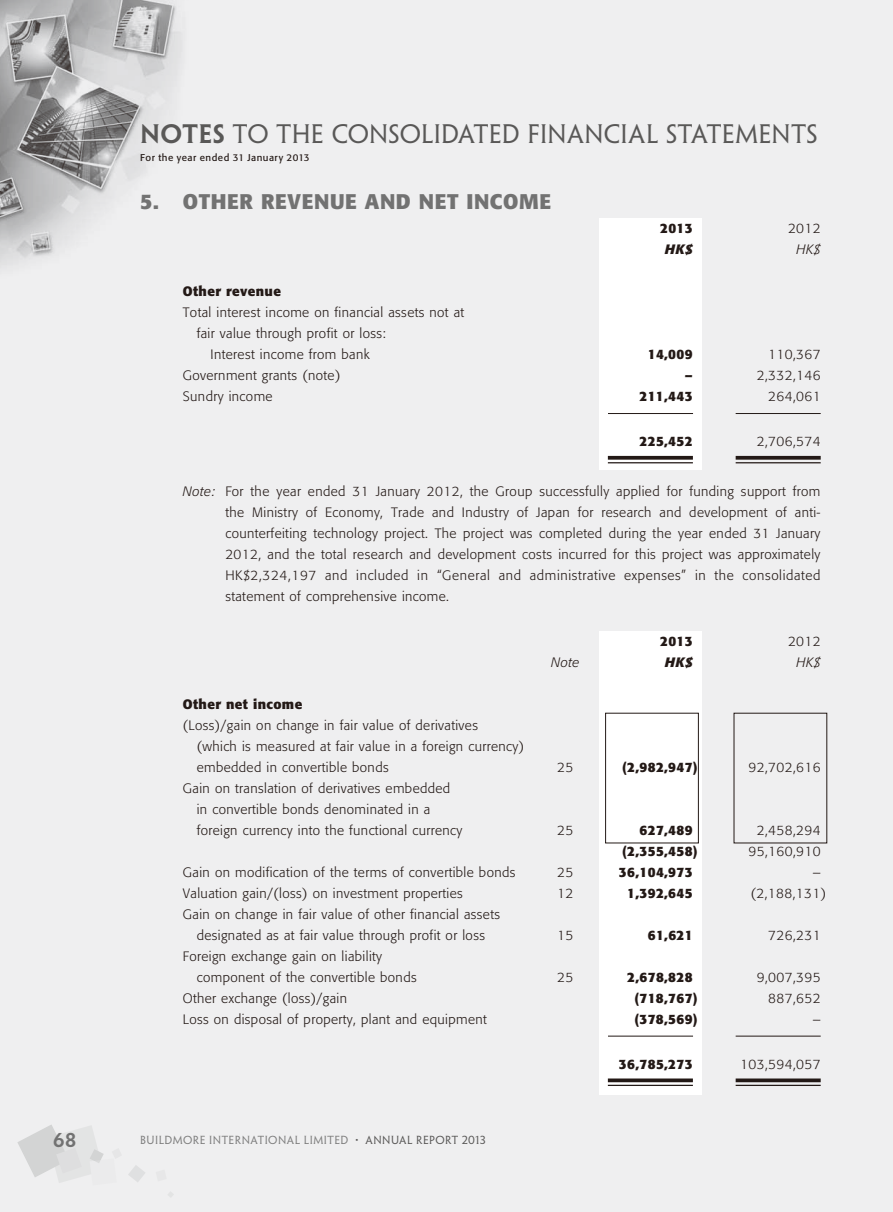
<style>
.page{position:relative;width:893px;height:1212px;background:#efeff0}
.page>*{position:absolute;margin:0;border:0;box-sizing:border-box;transform-origin:0 0}
.t1{font:24px "Penumbra Half Serif Std";letter-spacing:.005em;color:#595857}
.t2{font:700 21px "Formata";color:#727272}
.t3{font:18px "Penumbra Half Serif Std Se Bd";color:#727272}
.t4{font:300 13.5px/21px "Formata";letter-spacing:.03em;color:#231916}
.t5{font:700 13.5px "Formata";letter-spacing:.03em;color:#231916}
.t6{font:italic 300 13.5px "Formata";letter-spacing:.03em;color:#231916}
.t7{font:italic 700 13.5px "Formata";color:#231916}
.t8{font:10.5px "Penumbra Half Serif Std";letter-spacing:.04em;color:#7e7e7e}
.t9{font:9.75px "Formata";letter-spacing:.05em;color:#231916}
.s1{font-family:"Penumbra Half Serif Std Se Bd"}
.s2{font-style:italic}
.s3{color:#595857}
</style>
<div class="page">
<svg style="left:168px;top:1192px;width:5px;height:5px"></svg>
<svg style="left:17px;top:1125px;width:128px;height:58px"></svg>
<img style="left:0;top:0;width:182px;height:268px">
<div style="left:600px;top:219px;width:102px;height:251px;background:#fff"></div>
<hr style="left:608px;top:413px;width:85px;height:1px;background:#231916">
<hr style="left:736px;top:413px;width:85px;height:1px;background:#231916">
<svg style="left:608px;top:456px;width:85px;height:4px"></svg>
<hr style="left:608px;top:462px;width:85px;height:1px;background:#231916">
<svg style="left:736px;top:456px;width:85px;height:4px"></svg>
<hr style="left:736px;top:462px;width:85px;height:1px;background:#231916">
<div style="left:600px;top:631px;width:102px;height:463px;background:#fff"></div>
<hr style="left:608px;top:1036px;width:85px;height:1px;background:#231916">
<hr style="left:736px;top:1036px;width:85px;height:1px;background:#231916">
<svg style="left:608px;top:1078px;width:85px;height:4px"></svg>
<hr style="left:608px;top:1085px;width:85px;height:1px;background:#231916">
<svg style="left:736px;top:1078px;width:85px;height:4px"></svg>
<hr style="left:736px;top:1085px;width:85px;height:1px;background:#231916">
<div style="left:605px;top:713px;width:94px;height:130px;border:1px solid #231916"></div>
<h1 class="t1" style="left:140px;top:120px;width:679px"><span class="s1">NOTES</span> TO THE CONSOLIDATED FINANCIAL STATEMENTS</h1>
<p class="t9" style="left:140px;top:152px;width:171px">For the year ended 31 January 2013</p>
<h2 class="t2" style="left:140px;top:189px;width:73px">5. Other</h2>
<h2 class="t2" style="left:261px;top:189px;width:15px">revenue</h2>
<h2 class="t2" style="left:365px;top:189px;width:17px">and</h2>
<h2 class="t2" style="left:419px;top:189px;width:14px">net</h2>
<h2 class="t2" style="left:466px;top:189px;width:15px">income</h2>
<p class="t5" style="left:660px;top:220px;width:34px">2013</p>
<p class="t4" style="left:788px;top:218px;width:34px">2012</p>
<p class="t7" style="left:665px;top:241px;width:29px">HK$</p>
<p class="t6" style="left:796px;top:242px;width:26px">HK$</p>
<p class="t5" style="left:183px;top:283px;width:100px">Other revenue</p>
<p class="t4" style="left:183px;top:302px;width:283px">Total interest income on financial assets not at</p>
<p class="t4" style="left:197px;top:323px;width:191px">fair value through profit or loss:</p>
<p class="t4" style="left:211px;top:344px;width:161px">Interest income from bank</p>
<p class="t5" style="left:648px;top:346px;width:46px">14,009</p>
<p class="t4" style="left:768px;top:344px;width:54px">110,367</p>
<p class="t4" style="left:183px;top:365px;width:159px">Government grants (note)</p>
<p class="t5" style="left:685px;top:367px;width:9px">–</p>
<p class="t4" style="left:757px;top:365px;width:65px">2,332,146</p>
<p class="t4" style="left:183px;top:386px;width:91px">Sundry income</p>
<p class="t5" style="left:639px;top:388px;width:55px">211,443</p>
<p class="t4" style="left:768px;top:386px;width:54px">264,061</p>
<p class="t5" style="left:639px;top:433px;width:55px">225,452</p>
<p class="t4" style="left:757px;top:431px;width:65px">2,706,574</p>
<p class="t4" style="left:225px;top:481px;width:597px;text-align:justify;text-indent:-43px"><span class="s2">Note:</span> For the year ended 31 January 2012, the Group successfully applied for funding support from the Ministry of Economy, Trade and Industry of Japan for research and development of anti&shy;counterfeiting technology project. The project was completed during the year ended 31 January 2012, and the total research and development costs incurred for this project was approximately HK$2,324,197 and included in “General and administrative expenses” in the consolidated statement of comprehensive income.</p>
<p class="t5" style="left:660px;top:633px;width:34px">2013</p>
<p class="t4" style="left:788px;top:631px;width:34px">2012</p>
<p class="t6" style="left:551px;top:654px;width:30px">Note</p>
<p class="t7" style="left:665px;top:654px;width:29px">HK$</p>
<p class="t6" style="left:796px;top:654px;width:26px">HK$</p>
<p class="t5" style="left:183px;top:696px;width:121px">Other net income</p>
<p class="t4" style="left:197px;top:715px;width:329px;text-indent:-14px">(Loss)/gain on change in fair value of derivatives<br>(which is measured at fair value in a foreign currency) embedded in convertible bonds</p>
<p class="t4" style="left:557px;top:757px;width:18px">25</p>
<p class="t5" style="left:622px;top:759px;width:77px">(2,982,947)</p>
<p class="t4" style="left:748px;top:757px;width:74px">92,702,616</p>
<p class="t4" style="left:197px;top:778px;width:267px;text-indent:-14px">Gain on translation of derivatives embedded in convertible bonds denominated in a foreign currency into the functional currency</p>
<p class="t4" style="left:557px;top:820px;width:18px">25</p>
<p class="t5" style="left:639px;top:822px;width:55px">627,489</p>
<p class="t4" style="left:757px;top:820px;width:65px">2,458,294</p>
<p class="t5" style="left:622px;top:843px;width:77px">(2,355,458)</p>
<p class="t4" style="left:749px;top:841px;width:74px">95,160,910</p>
<p class="t4" style="left:183px;top:862px;width:334px">Gain on modification of the terms of convertible bonds</p>
<p class="t4" style="left:557px;top:862px;width:18px">25</p>
<p class="t5" style="left:619px;top:864px;width:75px">36,104,973</p>
<p class="t4" style="left:813px;top:862px;width:9px">–</p>
<p class="t4" style="left:183px;top:883px;width:282px">Valuation gain/(loss) on investment properties</p>
<p class="t4" style="left:557px;top:883px;width:18px">12</p>
<p class="t5" style="left:627px;top:885px;width:67px">1,392,645</p>
<p class="t4" style="left:751px;top:883px;width:77px">(2,188,131)</p>
<p class="t4" style="left:183px;top:904px;width:319px;text-align:center">Gain on change in fair value of other financial assets designated as at fair value through profit or loss</p>
<p class="t4" style="left:557px;top:925px;width:18px">15</p>
<p class="t5" style="left:648px;top:927px;width:46px">61,621</p>
<p class="t4" style="left:768px;top:925px;width:54px">726,231</p>
<p class="t4" style="left:197px;top:946px;width:221px;text-indent:-14px">Foreign exchange gain on liability component of the convertible bonds</p>
<p class="t4" style="left:557px;top:967px;width:18px">25</p>
<p class="t5" style="left:627px;top:969px;width:67px">2,678,828</p>
<p class="t4" style="left:757px;top:967px;width:65px">9,007,395</p>
<p class="t4" style="left:183px;top:988px;width:166px">Other exchange (loss)/gain</p>
<p class="t5" style="left:635px;top:990px;width:65px">(718,767)</p>
<p class="t4" style="left:768px;top:988px;width:54px">887,652</p>
<p class="t4" style="left:183px;top:1009px;width:306px">Loss on disposal of property, plant and equipment</p>
<p class="t5" style="left:635px;top:1011px;width:65px">(378,569)</p>
<p class="t4" style="left:813px;top:1009px;width:9px">–</p>
<p class="t5" style="left:619px;top:1056px;width:75px">36,785,273</p>
<p class="t4" style="left:740px;top:1054px;width:82px">103,594,057</p>
<h3 class="t3" style="left:53px;top:1129px;width:25px">68</h3>
<p class="t8" style="left:140px;top:1134px;width:347px">BUILDMORE INTERNATIONAL LIMITED <span class="s3">• ANNUAL REPORT 2013</span></p>
</div>
